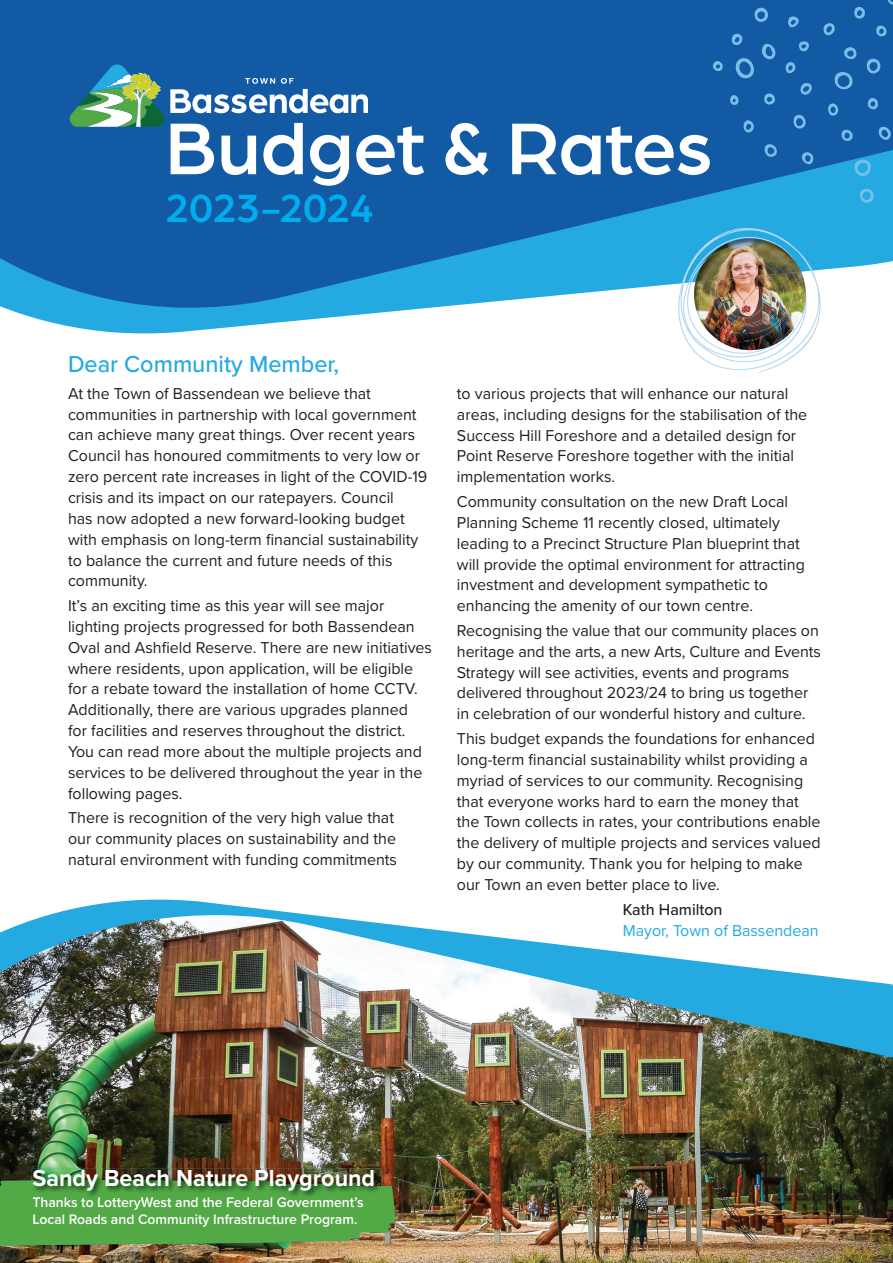
<style>
.page{position:relative;width:893px;height:1263px;background:#fff}
.page>*{position:absolute;margin:0;border:0;box-sizing:border-box;transform-origin:0 0}
.t1{font:500 78px "Arboria";letter-spacing:-.005em;color:#fff}
.t2{font:500 42px "Arboria";letter-spacing:-.02em;color:#00aeef}
.t3{font:700 24px "Proxima Nova";color:#fff}
.t4{font:500 24px "Proxima Nova";color:#24aae1}
.t5{font:16.35px/20.9px "Proxima Nova";color:#231f20}
.t6{font:16.35px "Proxima Nova";color:#24aae1}
.t7{font:500 16.35px "Proxima Nova";color:#231f20}
.t8{font:600 14.25px/17.5px "Proxima Nova";color:#fff}
</style>
<div class="page">
<svg style="left:49px;top:899px;width:262px;height:16px;fill:#24aae1"></svg>
<img style="left:0;top:915px;width:893px;height:348px">
<svg style="left:54px;top:323px;width:218px;height:11px;fill:#24aae1"></svg>
<svg style="left:0;top:0;width:893px;height:323px;fill:#135aa4"></svg>
<svg style="left:866px;top:57px;width:18px;height:21px"></svg>
<svg style="left:854px;top:157px;width:20px;height:48px"></svg>
<svg style="left:793px;top:113px;width:16px;height:20px"></svg>
<svg style="left:878px;top:121px;width:15px;height:22px"></svg>
<svg style="left:762px;top:143px;width:18px;height:14px"></svg>
<svg style="left:843px;top:44px;width:14px;height:19px"></svg>
<svg style="left:810px;top:0;width:15px;height:2px"></svg>
<svg style="left:796px;top:151px;width:17px;height:20px"></svg>
<svg style="left:822px;top:20px;width:14px;height:19px"></svg>
<svg style="left:788px;top:16px;width:18px;height:19px"></svg>
<svg style="left:763px;top:92px;width:14px;height:15px"></svg>
<svg style="left:867px;top:96px;width:11px;height:16px"></svg>
<svg style="left:876px;top:23px;width:11px;height:16px"></svg>
<svg style="left:796px;top:41px;width:14px;height:12px"></svg>
<svg style="left:710px;top:59px;width:13px;height:16px"></svg>
<svg style="left:892px;top:51px;width:1px;height:13px"></svg>
<svg style="left:728px;top:93px;width:12px;height:12px"></svg>
<svg style="left:834px;top:69px;width:22px;height:24px"></svg>
<svg style="left:731px;top:5px;width:48px;height:76px"></svg>
<svg style="left:853px;top:4px;width:13px;height:17px"></svg>
<svg style="left:785px;top:60px;width:30px;height:35px"></svg>
<svg style="left:841px;top:128px;width:14px;height:15px"></svg>
<svg style="left:741px;top:120px;width:15px;height:15px"></svg>
<svg style="left:828px;top:101px;width:15px;height:21px"></svg>
<svg style="left:676px;top:226px;width:145px;height:147px"></svg>
<img style="left:694px;top:272px;width:5px;height:73px">
<img style="left:707px;top:238px;width:92px;height:9px">
<img style="left:699px;top:247px;width:108px;height:101px">
<svg style="left:70px;top:64px;width:297px;height:63px"></svg>
<svg style="left:0;top:1180px;width:396px;height:66px"></svg>
<img style="left:32px;top:1168px;width:349px;height:12px">
<img style="left:32px;top:1180px;width:349px;height:18px">
<img style="left:33px;top:1197px;width:331px;height:1px">
<svg style="left:884px;top:0;width:9px;height:9px"></svg>
<h1 class="t1" style="left:165px;top:96px;width:549px">Budget &amp; Rates</h1>
<h2 class="t2" style="left:165px;top:180px;width:211px">2023-2024</h2>
<h3 class="t4" style="left:68px;top:346px;width:273px">Dear Community Member,</h3>
<p class="t5" style="left:68px;top:382px;width:361px">At the Town of Bassendean we believe that communities in partnership with local government can achieve many great things. Over recent years Council has honoured commitments to very low or zero percent rate increases in light of the COVID-19 crisis and its impact on our ratepayers. Council<br>has now adopted a new forward-looking budget with emphasis on long-term financial sustainability to balance the current and future needs of this community.</p>
<p class="t5" style="left:68px;top:594px;width:366px">It’s an exciting time as this year will see major lighting projects progressed for both Bassendean Oval and Ashfield Reserve. There are new initiatives where residents, upon application, will be eligible for a rebate toward the installation of home CCTV.<br>Additionally, there are various upgrades planned<br>for facilities and reserves throughout the district.<br>You can read more about the multiple projects and services to be delivered throughout the year in the following pages.</p>
<p class="t5" style="left:68px;top:807px;width:331px">There is recognition of the very high value that our community places on sustainability and the natural environment with funding commitments</p>
<p class="t5" style="left:457px;top:382px;width:352px">to various projects that will enhance our natural areas, including designs for the stabilisation of the Success Hill Foreshore and a detailed design for Point Reserve Foreshore together with the initial implementation works.</p>
<p class="t5" style="left:457px;top:490px;width:349px">Community consultation on the new Draft Local Planning Scheme 11 recently closed, ultimately leading to a Precinct Structure Plan blueprint that will provide the optimal environment for attracting investment and development sympathetic to enhancing the amenity of our town centre.</p>
<p class="t5" style="left:457px;top:619px;width:365px">Recognising the value that our community places on heritage and the arts, a new Arts, Culture and Events Strategy will see activities, events and programs delivered throughout 2023/24 to bring us together in celebration of our wonderful history and culture.</p>
<p class="t5" style="left:457px;top:727px;width:365px">This budget expands the foundations for enhanced long-term financial sustainability whilst providing a myriad of services to our community. Recognising that everyone works hard to earn the money that the Town collects in rates, your contributions enable the delivery of multiple projects and services valued by our community. Thank you for helping to make our Town an even better place to live.</p>
<p class="t7" style="left:623px;top:897px;width:101px">Kath Hamilton</p>
<p class="t6" style="left:623px;top:918px;width:197px">Mayor, Town of Bassendean</p>
<h3 class="t3" style="left:32px;top:1160px;width:344px">Sandy Beach Nature Playground</h3>
<p class="t8" style="left:32px;top:1193px;width:333px">Thanks to LotteryWest and the Federal Government’s<br>Local Roads and Community Infrastructure Program.</p>
</div>
